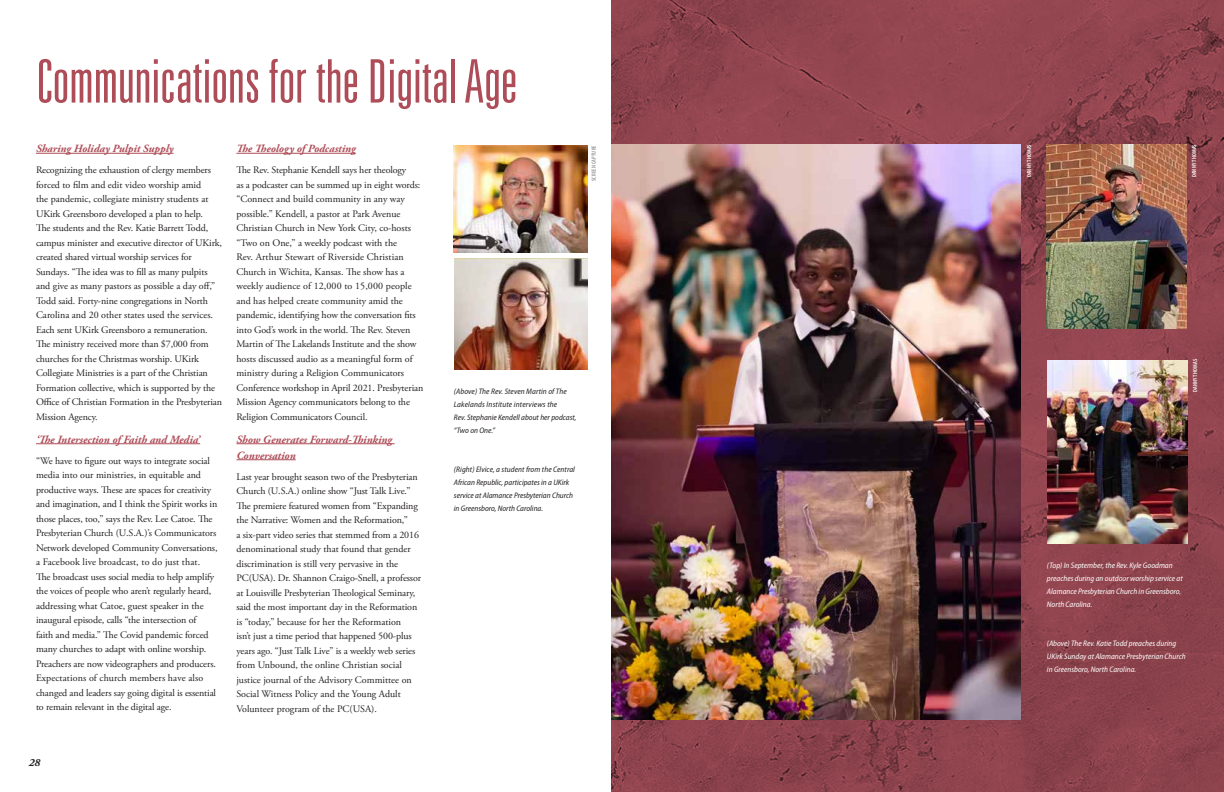
<style>
.page{position:relative;width:1224px;height:792px;background:#fff}
.page>*{position:absolute;margin:0;border:0;box-sizing:border-box;transform-origin:0 0}
.t1{font:300 ultra-condensed 60px "Univers";color:#ae4c57}
.SUB-HEADS_TO_BODY_CO{font:italic 700 11px/16px "Adobe Garamond Pro";color:#ae4c57}
.SUB-HEADS_TO_BODY_CO-2{font:italic 700 11px "Adobe Garamond Pro";color:#231f20}
.BODY{font:10px/14.5px "Adobe Garamond Pro";letter-spacing:-.01em;color:#231f20}
.SUB-HEADS_TO_BODY_CO-3{font:italic semi-condensed 8px/13px "Myriad Pro";color:#231f20}
.SUB-HEADS_TO_BODY_CO-4{font:italic semi-condensed 8px/13px "Myriad Pro";color:#fff}
.t2{font:600 condensed 6px "Myriad Pro";letter-spacing:.03em;color:#fff}
.t3{font:600 condensed 6px "Myriad Pro";letter-spacing:.03em;color:#939598}
</style>
<div class="page">
<svg style="left:612px;top:0;width:612px;height:792px;background:#8e434d"></svg>
<img style="left:612px;top:144px;width:409px;height:575px">
<img style="left:1047px;top:144px;width:140px;height:185px">
<img style="left:454px;top:145px;width:133px;height:108px">
<img style="left:454px;top:259px;width:133px;height:111px">
<img style="left:1047px;top:360px;width:141px;height:184px">
<hr style="left:36px;top:153px;width:137px;height:1px;background:#ae4c57">
<hr style="left:36px;top:443px;width:164px;height:1px;background:#ae4c57">
<hr style="left:236px;top:153px;width:120px;height:1px;background:#ae4c57">
<hr style="left:236px;top:443px;width:159px;height:1px;background:#ae4c57">
<hr style="left:236px;top:459px;width:60px;height:1px;background:#ae4c57">
<p class="t1" style="left:36px;top:50px;width:483px">Communications for the Digital Age</p>
<p class="SUB-HEADS_TO_BODY_CO" style="left:36px;top:141px;width:139px">Sharing Holiday Pulpit Supply</p>
<p class="BODY" style="left:36px;top:163px;width:188px">Recognizing the exhaustion of clergy members forced to film and edit video worship amid<br>the pandemic, collegiate ministry students at UKirk Greensboro developed a plan to help.<br>The students and the Rev. Katie Barrett Todd, campus minister and executive director of UKirk, created shared virtual worship services for Sundays. “The idea was to fill as many pulpits and give as many pastors as possible a day off,” Todd said. Forty-nine congregations in North Carolina and 20 other states used the services.<br>Each sent UKirk Greensboro a remuneration.<br>The ministry received more than $7,000 from churches for the Christmas worship. UKirk Collegiate Ministries is a part of the Christian Formation collective, which is supported by the Office of Christian Formation in the Presbyterian Mission Agency.</p>
<p class="SUB-HEADS_TO_BODY_CO" style="left:36px;top:431px;width:166px">‘The Intersection of Faith and Media’</p>
<p class="BODY" style="left:36px;top:454px;width:183px">“We have to figure out ways to integrate social media into our ministries, in equitable and productive ways. These are spaces for creativity and imagination, and I think the Spirit works in those places, too,” says the Rev. Lee Catoe. The Presbyterian Church (U.S.A.)’s Communicators Network developed Community Conversations, a Facebook live broadcast, to do just that.<br>The broadcast uses social media to help amplify the voices of people who aren’t regularly heard, addressing what Catoe, guest speaker in the inaugural episode, calls “the intersection of<br>faith and media.” The Covid pandemic forced many churches to adapt with online worship.<br>Preachers are now videographers and producers.<br>Expectations of church members have also changed and leaders say going digital is essential to remain relevant in the digital age.</p>
<p class="SUB-HEADS_TO_BODY_CO" style="left:236px;top:141px;width:121px">The Theology of Podcasting</p>
<p class="BODY" style="left:236px;top:163px;width:188px">The Rev. Stephanie Kendell says her theology<br>as a podcaster can be summed up in eight words: “Connect and build community in any way possible.” Kendell, a pastor at Park Avenue Christian Church in New York City, co-hosts “Two on One,” a weekly podcast with the<br>Rev. Arthur Stewart of Riverside Christian Church in Wichita, Kansas. The show has a weekly audience of 12,000 to 15,000 people and has helped create community amid the pandemic, identifying how the conversation fits into God’s work in the world. The Rev. Steven Martin of The Lakelands Institute and the show hosts discussed audio as a meaningful form of ministry during a Religion Communicators Conference workshop in April 2021. Presbyterian Mission Agency communicators belong to the Religion Communicators Council.</p>
<p class="SUB-HEADS_TO_BODY_CO" style="left:236px;top:431px;width:157px">Show Generates Forward-Thinking<br>Conversation</p>
<p class="BODY" style="left:236px;top:470px;width:186px">Last year brought season two of the Presbyterian Church (U.S.A.) online show “Just Talk Live.” The premiere featured women from “Expanding the Narrative: Women and the Reformation,”<br>a six-part video series that stemmed from a 2016 denominational study that found that gender discrimination is still very pervasive in the PC(USA). Dr. Shannon Craigo-Snell, a professor at Louisville Presbyterian Theological Seminary, said the most important day in the Reformation is “today,” because for her the Reformation<br>isn’t just a time period that happened 500-plus years ago. “Just Talk Live” is a weekly web series from Unbound, the online Christian social justice journal of the Advisory Committee on Social Witness Policy and the Young Adult Volunteer program of the PC(USA).</p>
<p class="SUB-HEADS_TO_BODY_CO-3" style="left:454px;top:384px;width:124px">(Above) The Rev. Steven Martin of The<br>Lakelands Institute interviews the<br>Rev. Stephanie Kendell about her podcast, “Two on One.”</p>
<p class="SUB-HEADS_TO_BODY_CO-3" style="left:454px;top:462px;width:123px">(Right) Elvice, a student from the Central African Republic, participates in a UKirk service at Alamance Presbyterian Church in Greensboro, North Carolina.</p>
<p class="t3" style="left:590px;top:181px;width:37px;rotate:-90deg">SCREEN CAPTURE</p>
<p class="SUB-HEADS_TO_BODY_CO-2" style="left:29px;top:756px;width:13px">28</p>
<p class="t2" style="left:1025px;top:177px;width:35px;rotate:-90deg">DANNY THOMAS</p>
<p class="t2" style="left:1190px;top:177px;width:35px;rotate:-90deg">DANNY THOMAS</p>
<p class="t2" style="left:1191px;top:392px;width:35px;rotate:-90deg">DANNY THOMAS</p>
<p class="SUB-HEADS_TO_BODY_CO-4" style="left:1047px;top:558px;width:137px">(Top) In September, the Rev. Kyle Goodman preaches during an outdoor worship service at Alamance Presbyterian Church in Greensboro, North Carolina.</p>
<p class="SUB-HEADS_TO_BODY_CO-4" style="left:1047px;top:636px;width:140px">(Above) The Rev. Katie Todd preaches during<br>UKirk Sunday at Alamance Presbyterian Church in Greensboro, North Carolina.</p>
</div>
